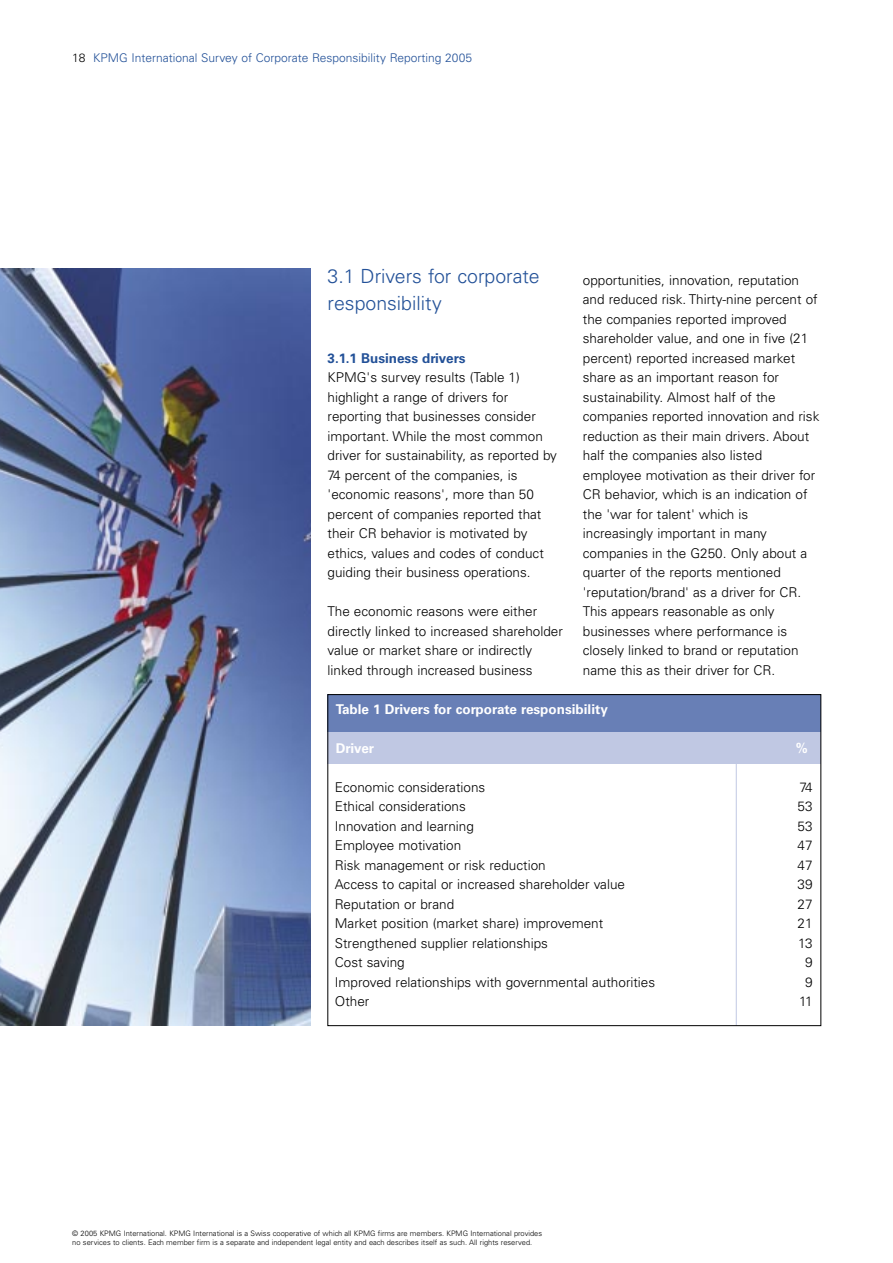
<style>
.page{position:relative;width:893px;height:1263px;background:#fff}
.page>*{position:absolute;margin:0;border:0;box-sizing:border-box;transform-origin:0 0}
.t1{font:300 19.5px/27px "Univers";color:#235198}
.t2{font:300 13.5px/19.5px "Univers";color:#000}
.t3{font:700 13.5px "Univers";color:#fff}
.t4{font:700 13.5px "Univers";color:#235198}
.t5{font:300 12px "Univers";color:#235198}
.t6{font:300 7.5px/9px "Univers";color:#000}
.s1{color:#000}
</style>
<div class="page">
<hr style="left:736px;top:734px;width:1px;height:292px;background:#c0c8e3">
<div style="left:327px;top:694px;width:493px;height:40px;background:#687fb6"></div>
<div style="left:327px;top:732px;width:493px;height:31px;background:#c0c8e3"></div>
<img style="left:0;top:269px;width:310px;height:757px">
<div style="left:327px;top:694px;width:494px;height:332px;border:1px solid #000"></div>
<p class="t5" style="left:72px;top:53px;width:401px"><span class="s1">18</span> KPMG International Survey of Corporate Responsibility Reporting 2005</p>
<h1 class="t1" style="left:327px;top:264px;width:214px">3.1 Drivers for corporate responsibility</h1>
<p class="t4" style="left:327px;top:353px;width:140px">3.1.1 Business drivers</p>
<p class="t2" style="left:327px;top:369px;width:231px">KPMG's survey results (Table 1) highlight a range of drivers for reporting that businesses consider important. While the most common driver for sustainability, as reported by 74 percent of the companies, is 'economic reasons', more than 50 percent of companies reported that their CR behavior is motivated by ethics, values and codes of conduct guiding their business operations.</p>
<p class="t2" style="left:327px;top:603px;width:237px">The economic reasons were either directly linked to increased shareholder value or market share or indirectly linked through increased business</p>
<p class="t2" style="left:583px;top:272px;width:238px">opportunities, innovation, reputation and reduced risk. Thirty-nine percent of the companies reported improved shareholder value, and one in five (21 percent) reported increased market share as an important reason for sustainability. Almost half of the companies reported innovation and risk reduction as their main drivers. About half the companies also listed employee motivation as their driver for CR behavior, which is an indication of the 'war for talent' which is increasingly important in many companies in the G250. Only about a quarter of the reports mentioned 'reputation/brand' as a driver for CR.<br>This appears reasonable as only businesses where performance is closely linked to brand or reputation name this as their driver for CR.</p>
<p class="t3" style="left:336px;top:704px;width:273px">Table 1 Drivers for corporate responsibility</p>
<p class="t3" style="left:336px;top:743px;width:40px">Driver</p>
<p class="t3" style="left:796px;top:743px;width:14px">%</p>
<p class="t2" style="left:335px;top:779px;width:322px">Economic considerations<br>Ethical considerations<br>Innovation and learning<br>Employee motivation<br>Risk management or risk reduction<br>Access to capital or increased shareholder value<br>Reputation or brand<br>Market position (market share) improvement<br>Strengthened supplier relationships<br>Cost saving<br>Improved relationships with governmental authorities<br>Other</p>
<p class="t2" style="left:797px;top:779px;width:17px;text-align:center">74<br>53<br>53<br>47<br>47<br>39<br>27<br>21<br>13<br>9<br>9<br>11</p>
<p class="t6" style="left:72px;top:1230px;width:471px">© 2005 KPMG International. KPMG International is a Swiss cooperative of which all KPMG firms are members. KPMG International provides no services to clients. Each member firm is a separate and independent legal entity and each describes itself as such. All rights reserved.</p>
</div>
